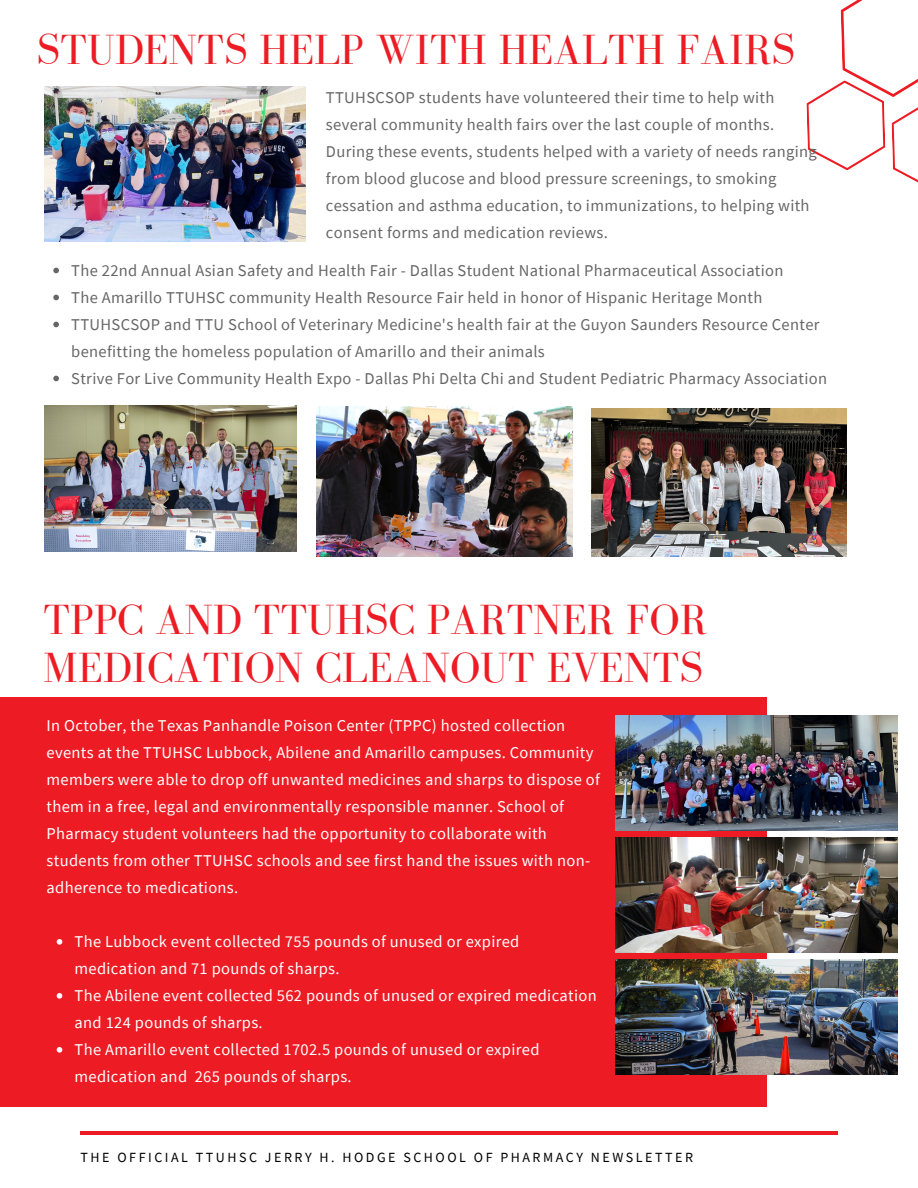
<style>
.page{position:relative;width:918px;height:1188px;background:#fff}
.page>*{position:absolute;margin:0;border:0;box-sizing:border-box;transform-origin:0 0}
.t1{font:43.5px/47.2px "Bodoni FLF";color:#ed1c24}
.t2{font:16.5px/27px "Source Sans Pro";letter-spacing:.02em;color:#666}
.t3{font:16.5px/27px "Source Sans Pro";letter-spacing:.02em;color:#fff}
.t4{font:13.95px "Source Sans Pro";letter-spacing:.18em;color:#000}
</style>
<div class="page">
<img style="left:44px;top:87px;width:261px;height:155px">
<img style="left:317px;top:406px;width:255px;height:151px">
<img style="left:44px;top:405px;width:252px;height:147px">
<img style="left:591px;top:408px;width:255px;height:149px">
<hr style="left:80px;top:1131px;width:757px;height:4px;background:#ed1c24">
<svg style="left:806px;top:0;width:112px;height:183px"></svg>
<svg style="left:53px;top:268px;width:6px;height:5px"></svg>
<svg style="left:53px;top:295px;width:6px;height:5px"></svg>
<svg style="left:53px;top:322px;width:6px;height:5px"></svg>
<svg style="left:53px;top:376px;width:6px;height:5px"></svg>
<div style="left:0;top:698px;width:766px;height:409px;background:#ed1c24"></div>
<img style="left:616px;top:716px;width:281px;height:115px">
<svg style="left:57px;top:939px;width:5px;height:6px"></svg>
<svg style="left:57px;top:993px;width:5px;height:6px"></svg>
<svg style="left:57px;top:1047px;width:5px;height:6px"></svg>
<img style="left:616px;top:838px;width:281px;height:115px">
<img style="left:616px;top:960px;width:281px;height:115px">
<h1 class="t1" style="left:37px;top:26px;width:760px">STUDENTS HELP WITH HEALTH FAIRS</h1>
<p class="t2" style="left:326px;top:84px;width:492px">TTUHSCSOP students have volunteered their time to help with several community health fairs over the last couple of months.<br>During these events, students helped with a variety of needs ranging from blood glucose and blood pressure screenings, to smoking cessation and asthma education, to immunizations, to helping with consent forms and medication reviews.</p>
<p class="t2" style="left:71px;top:256px;width:757px">The 22nd Annual Asian Safety and Health Fair - Dallas Student National Pharmaceutical Association<br>The Amarillo TTUHSC community Health Resource Fair held in honor of Hispanic Heritage Month TTUHSCSOP and TTU School of Veterinary Medicine's health fair at the Guyon Saunders Resource Center benefitting the homeless population of Amarillo and their animals<br>Strive For Live Community Health Expo - Dallas Phi Delta Chi and Student Pediatric Pharmacy Association</p>
<h1 class="t1" style="left:43px;top:596px;width:665px">TPPC AND TTUHSC PARTNER FOR<br>MEDICATION CLEANOUT EVENTS</h1>
<p class="t3" style="left:47px;top:712px;width:555px">In October, the Texas Panhandle Poison Center (TPPC) hosted collection events at the TTUHSC Lubbock, Abilene and Amarillo campuses. Community members were able to drop off unwanted medicines and sharps to dispose of them in a free, legal and environmentally responsible manner. School of Pharmacy student volunteers had the opportunity to collaborate with students from other TTUHSC schools and see first hand the issues with non&shy;adherence to medications.</p>
<p class="t3" style="left:75px;top:928px;width:524px">The Lubbock event collected 755 pounds of unused or expired medication and 71 pounds of sharps.<br>The Abilene event collected 562 pounds of unused or expired medication and 124 pounds of sharps.<br>The Amarillo event collected 1702.5 pounds of unused or expired medication and 265 pounds of sharps.</p>
<p class="t4" style="left:81px;top:1148px;width:614px">THE OFFICIAL TTUHSC JERRY H. HODGE SCHOOL OF PHARMACY NEWSLETTER</p>
</div>
